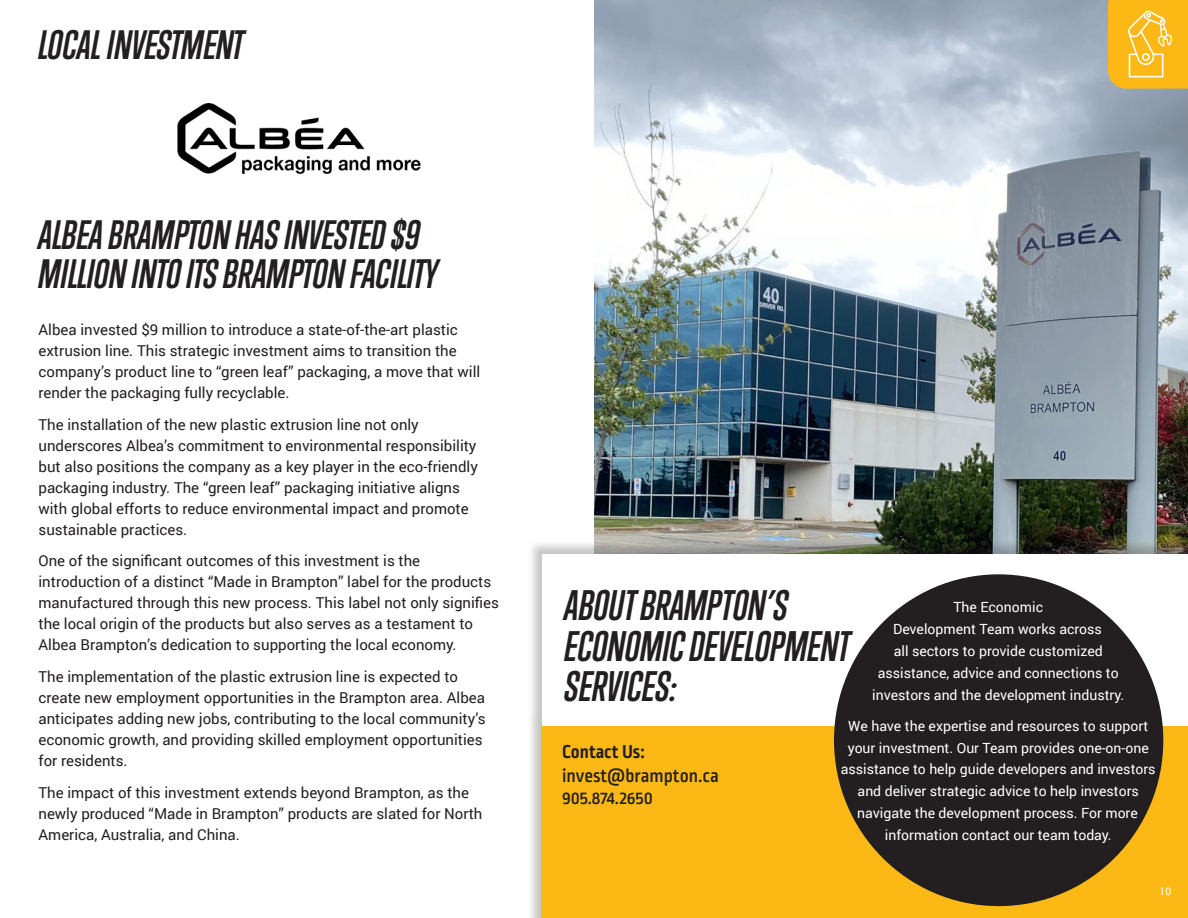
<style>
.page{position:relative;width:1188px;height:918px;background:#fff}
.page>*{position:absolute;margin:0;border:0;box-sizing:border-box;transform-origin:0 0}
.t1{font:italic 700 39px/40.5px "Trump Gothic Pro";color:#231f20}
.t2{font:italic 700 37.5px/39px "Trump Gothic Pro";color:#231f20}
.Quote_Name_to_the_left{font:500 19.8px "Ropa Sans Pro";color:#231f20}
.Quote_Name_to_the_left-2{font:700 19.8px "Ropa Sans Pro";color:#231f20}
.Quote_Name_to_the_left-3{font:500 18.75px "Ropa Sans Pro";color:#231f20}
.Body_Copy_white{font:15px/21px "Roboto";color:#231f20}
.Body{font:14.1px/21.8px "Roboto";color:#fff;text-align:center}
.t3{font:10.5px "Roboto";color:#fff}
</style>
<div class="page">
<img style="left:595px;top:0;width:593px;height:540px">
<div style="left:527px;top:540px;width:661px;height:378px;background:#231f20;opacity:.25"></div>
<div style="left:542px;top:724px;width:646px;height:194px;background:#fcb814"></div>
<div style="left:543px;top:554px;width:645px;height:172px;background:#fff"></div>
<div style="left:834px;top:574px;width:329px;height:332px;background:#231f20;border-radius:50%"></div>
<img style="left:178px;top:104px;width:243px;height:69px">
<svg style="left:1108px;top:0;width:80px;height:89px;background:#fabd29"></svg>
<h2 class="t2" style="left:39px;top:25px;width:207px">LOCAL INVESTMENT</h2>
<h2 class="t2" style="left:39px;top:215px;width:401px">ALBEA BRAMPTON HAS INVESTED $9<br>MILLION INTO ITS BRAMPTON FACILITY</h2>
<p class="Body_Copy_white" style="left:39px;top:318px;width:443px">Albea invested $9 million to introduce a state-of-the-art plastic extrusion line. This strategic investment aims to transition the company’s product line to “green leaf” packaging, a move that will render the packaging fully recyclable.</p>
<p class="Body_Copy_white" style="left:39px;top:413px;width:441px">The installation of the new plastic extrusion line not only underscores Albea’s commitment to environmental responsibility but also positions the company as a key player in the eco-friendly packaging industry. The “green leaf” packaging initiative aligns with global efforts to reduce environmental impact and promote sustainable practices.</p>
<p class="Body_Copy_white" style="left:39px;top:550px;width:462px">One of the significant outcomes of this investment is the introduction of a distinct “Made in Brampton” label for the products manufactured through this new process. This label not only signifies the local origin of the products but also serves as a testament to Albea Brampton’s dedication to supporting the local economy.</p>
<p class="Body_Copy_white" style="left:39px;top:666px;width:449px">The implementation of the plastic extrusion line is expected to create new employment opportunities in the Brampton area. Albea anticipates adding new jobs, contributing to the local community’s economic growth, and providing skilled employment opportunities for residents.</p>
<p class="Body_Copy_white" style="left:39px;top:782px;width:445px">The impact of this investment extends beyond Brampton, as the newly produced “Made in Brampton” products are slated for North<br>America, Australia, and China.</p>
<h1 class="t1" style="left:565px;top:585px;width:287px">ABOUT BRAMPTON’S<br>ECONOMIC DEVELOPMENT<br>SERVICES:</h1>
<p class="Body" style="left:872px;top:596px;width:253px">The Economic<br>Development Team works across<br>all sectors to provide customized assistance, advice and connections to investors and the development industry.</p>
<p class="Body" style="left:841px;top:714px;width:316px">We have the expertise and resources to support your investment. Our Team provides one-on-one assistance to help guide developers and investors and deliver strategic advice to help investors navigate the development process. For more information contact our team today.</p>
<p class="Quote_Name_to_the_left-2" style="left:562px;top:741px;width:84px">Contact Us:</p>
<p class="Quote_Name_to_the_left" style="left:562px;top:764px;width:158px">invest@brampton.ca</p>
<p class="Quote_Name_to_the_left-3" style="left:562px;top:787px;width:92px">905.874.2650</p>
<p class="t3" style="left:1160px;top:884px;width:13px">10</p>
</div>
